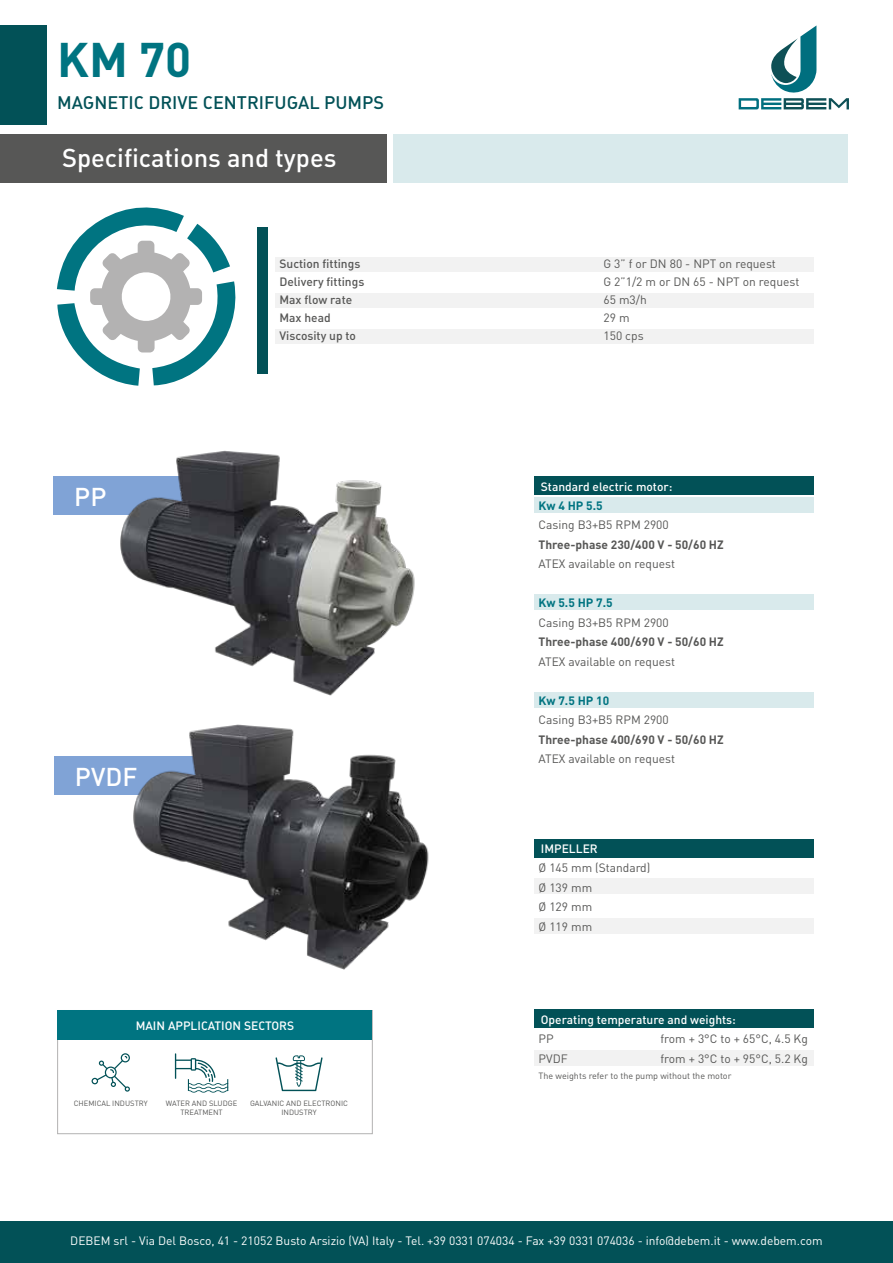
<style>
.page{position:relative;width:893px;height:1263px;background:#fff}
.page>*{position:absolute;margin:0;border:0;box-sizing:border-box;transform-origin:0 0}
.t1{font:700 48px "DIN";color:#007481}
.t2{font:25.5px "DIN Medium Alternate";color:#fff}
.t3{font:18px "DIN Medium Alternate";color:#025157}
.t4{font:12px/19.5px "DIN";color:#575756}
.t5{font:12px "DIN";color:#fff}
.t6{font:12px "DIN Medium Alternate";color:#fff}
.t7{font:700 12px "DIN";color:#575756}
.t8{font:12px "DIN Medium Alternate";color:#575756}
.t9{font:700 12px "DIN";color:#007481}
.t10{font:9px "DIN";color:#575756}
.t11{font:7.5px/8.7px "DIN";color:#575756;text-align:center}
</style>
<div class="page">
<div style="left:0;top:25px;width:46px;height:100px;background:#025157"></div>
<div style="left:0;top:134px;width:387px;height:49px;background:#575756"></div>
<div style="left:394px;top:134px;width:454px;height:49px;background:#d9eaec"></div>
<svg style="left:739px;top:25px;width:110px;height:84px"></svg>
<div style="left:53px;top:476px;width:188px;height:39px;background:#80a3d6"></div>
<div style="left:54px;top:756px;width:187px;height:38px;background:#80a3d6"></div>
<div style="left:275px;top:257px;width:538px;height:14px;background:#f2f2f2"></div>
<div style="left:275px;top:293px;width:538px;height:14px;background:#f2f2f2"></div>
<div style="left:275px;top:329px;width:538px;height:14px;background:#f2f2f2"></div>
<svg style="left:57px;top:207px;width:179px;height:179px"></svg>
<div style="left:257px;top:227px;width:11px;height:146px;background:#025157"></div>
<div style="left:534px;top:497px;width:280px;height:15px;background:#d9eaec"></div>
<div style="left:534px;top:594px;width:280px;height:16px;background:#d9eaec"></div>
<div style="left:534px;top:693px;width:280px;height:15px;background:#d9eaec"></div>
<div style="left:534px;top:476px;width:280px;height:19px;background:#025157"></div>
<img style="left:120px;top:450px;width:295px;height:246px">
<img style="left:119px;top:724px;width:310px;height:246px">
<div style="left:534px;top:1050px;width:280px;height:16px;background:#f2f2f2"></div>
<div style="left:534px;top:1009px;width:280px;height:19px;background:#025157"></div>
<div style="left:534px;top:878px;width:280px;height:16px;background:#f2f2f2"></div>
<div style="left:534px;top:918px;width:280px;height:16px;background:#f2f2f2"></div>
<div style="left:534px;top:839px;width:280px;height:18px;background:#025157"></div>
<div style="left:0;top:1221px;width:893px;height:42px;background:#025157"></div>
<svg style="left:275px;top:1055px;width:48px;height:36px"></svg>
<svg style="left:175px;top:1053px;width:53px;height:39px"></svg>
<div style="left:57px;top:1010px;width:316px;height:124px;border:1px solid #b3b2b2"></div>
<div style="left:58px;top:1009px;width:314px;height:30px;background:#007481"></div>
<svg style="left:92px;top:1053px;width:38px;height:39px"></svg>
<h1 class="t1" style="left:57px;top:28px;width:136px">KM 70</h1>
<h3 class="t3" style="left:57px;top:91px;width:328px">MAGNETIC DRIVE CENTRIFUGAL PUMPS</h3>
<h2 class="t2" style="left:62px;top:141px;width:276px">Specifications and types</h2>
<h2 class="t2" style="left:74px;top:481px;width:34px">PP</h2>
<h2 class="t2" style="left:75px;top:760px;width:64px">PVDF</h2>
<p class="t8" style="left:279px;top:256px;width:82px">Suction fittings</p>
<p class="t4" style="left:603px;top:254px;width:174px">G 3” f or DN 80 - NPT on request</p>
<p class="t8" style="left:279px;top:274px;width:86px">Delivery fittings</p>
<p class="t4" style="left:603px;top:272px;width:197px">G 2”1/2 m or DN 65 - NPT on request</p>
<p class="t8" style="left:279px;top:292px;width:74px">Max flow rate</p>
<p class="t4" style="left:603px;top:290px;width:45px">65 m3/h</p>
<p class="t8" style="left:279px;top:310px;width:53px">Max head</p>
<p class="t4" style="left:603px;top:308px;width:28px">29 m</p>
<p class="t8" style="left:279px;top:328px;width:78px">Viscosity up to</p>
<p class="t4" style="left:603px;top:326px;width:42px">150 cps</p>
<p class="t6" style="left:541px;top:478px;width:133px">Standard electric motor:</p>
<p class="t9" style="left:539px;top:497px;width:66px">Kw 4 HP 5.5</p>
<p class="t4" style="left:539px;top:515px;width:132px">Casing B3+B5 RPM 2900</p>
<p class="t7" style="left:539px;top:536px;width:187px">Three-phase 230/400 V - 50/60 HZ</p>
<p class="t4" style="left:539px;top:554px;width:138px">ATEX available on request</p>
<p class="t9" style="left:539px;top:595px;width:76px">Kw 5.5 HP 7.5</p>
<p class="t4" style="left:539px;top:612px;width:132px">Casing B3+B5 RPM 2900</p>
<p class="t7" style="left:539px;top:634px;width:187px">Three-phase 400/690 V - 50/60 HZ</p>
<p class="t4" style="left:539px;top:651px;width:138px">ATEX available on request</p>
<p class="t9" style="left:539px;top:692px;width:72px">Kw 7.5 HP 10</p>
<p class="t4" style="left:539px;top:710px;width:132px">Casing B3+B5 RPM 2900</p>
<p class="t7" style="left:539px;top:731px;width:187px">Three-phase 400/690 V - 50/60 HZ</p>
<p class="t4" style="left:539px;top:749px;width:138px">ATEX available on request</p>
<p class="t6" style="left:541px;top:841px;width:58px">IMPELLER</p>
<p class="t4" style="left:539px;top:858px;width:113px">Ø 145 mm (Standard)<br>Ø 139 mm<br>Ø 129 mm<br>Ø 119 mm</p>
<p class="t6" style="left:136px;top:1017px;width:160px">MAIN APPLICATION SECTORS</p>
<p class="t11" style="left:74px;top:1099px;width:75px">CHEMICAL INDUSTRY</p>
<p class="t11" style="left:166px;top:1099px;width:73px">WATER AND SLUDGE<br>TREATMENT</p>
<p class="t11" style="left:250px;top:1099px;width:99px">GALVANIC AND ELECTRONIC<br>INDUSTRY</p>
<p class="t6" style="left:541px;top:1012px;width:197px">Operating temperature and weights:</p>
<p class="t4" style="left:539px;top:1029px;width:31px">PP<br>PVDF</p>
<p class="t4" style="left:660px;top:1029px;width:149px">from + 3°C to + 65°C, 4.5 Kg from + 3°C to + 95°C, 5.2 Kg</p>
<p class="t10" style="left:539px;top:1070px;width:194px">The weights refer to the pump without the motor</p>
<p class="t5" style="left:70px;top:1233px;width:754px">DEBEM srl - Via Del Bosco, 41 - 21052 Busto Arsizio (VA) Italy - Tel. +39 0331 074034 - Fax +39 0331 074036 - info@debem.it - www.debem.com</p>
</div>
